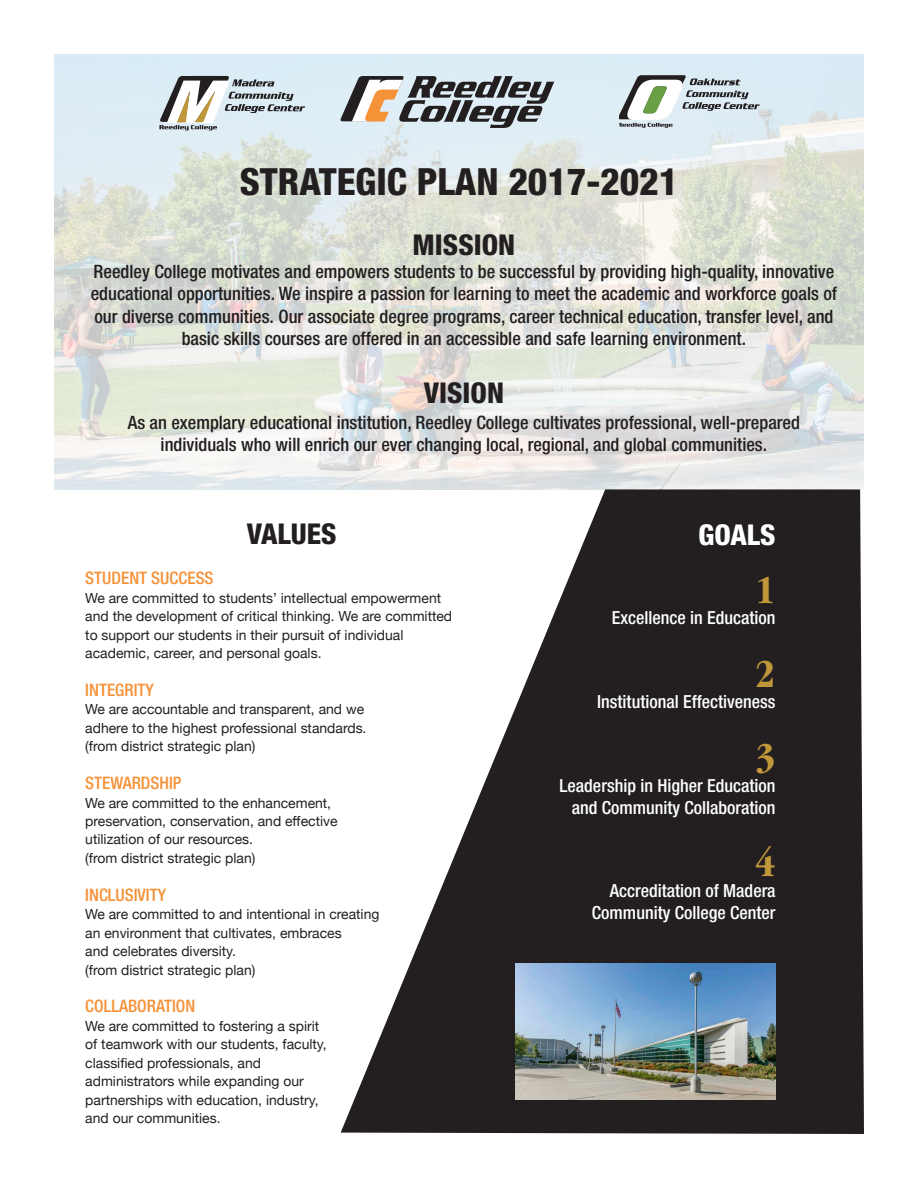
<style>
.page{position:relative;width:918px;height:1188px;background:#fff}
.page>*{position:absolute;margin:0;border:0;box-sizing:border-box;transform-origin:0 0}
.t1{font:700 condensed 40.95px "Garamond";color:#c0973a}
.t2{font:800 condensed 37.5px "Helvetica Neue";color:#231f20}
.t3{font:800 condensed 28.65px "Helvetica Neue";color:#231f20}
.t4{font:800 condensed 28.65px "Helvetica Neue";color:#fff}
.t5{font:500 condensed 18.45px/22.5px "Helvetica Neue";color:#231f20;text-align:center}
.t6{font:500 condensed 18px "Helvetica Neue";color:#fff}
.t7{font:500 condensed 17.25px "Helvetica Neue";color:#f69238}
.t8{font:13.95px "Helvetica Neue";color:#231f20}
</style>
<div class="page">
<svg style="left:341px;top:489px;width:523px;height:645px;fill:#231f20"></svg>
<img style="left:54px;top:54px;width:810px;height:435px">
<svg style="left:341px;top:76px;width:213px;height:52px"></svg>
<svg style="left:159px;top:76px;width:146px;height:54px"></svg>
<svg style="left:619px;top:75px;width:141px;height:53px"></svg>
<img style="left:515px;top:964px;width:261px;height:136px">
<p class="t2" style="left:240px;top:159px;width:440px">STRATEGIC PLAN 2017-2021</p>
<p class="t3" style="left:413px;top:227px;width:104px">MISSION</p>
<p class="t5" style="left:91px;top:259px;width:748px">Reedley College motivates and empowers students to be successful by providing high-quality, innovative educational opportunities. We inspire a passion for learning to meet the academic and workforce goals of our diverse communities. Our associate degree programs, career technical education, transfer level, and basic skills courses are offered in an accessible and safe learning environment.</p>
<p class="t3" style="left:424px;top:375px;width:82px">VISION</p>
<p class="t5" style="left:128px;top:411px;width:674px">As an exemplary educational institution, Reedley College cultivates professional, well-prepared</p>
<p class="t5" style="left:161px;top:433px;width:608px">individuals who will enrich our ever changing local, regional, and global communities.</p>
<p class="t3" style="left:247px;top:516px;width:91px">VALUES</p>
<p class="t7" style="left:85px;top:568px;width:130px">STUDENT SUCCESS</p>
<p class="t8" style="left:85px;top:588px;width:357px">We are committed to students’ intellectual empowerment</p>
<p class="t8" style="left:85px;top:606px;width:368px">and the development of critical thinking. We are committed</p>
<p class="t8" style="left:85px;top:625px;width:320px">to support our students in their pursuit of individual</p>
<p class="t8" style="left:85px;top:643px;width:238px">academic, career, and personal goals.</p>
<p class="t7" style="left:85px;top:679px;width:70px">INTEGRITY</p>
<p class="t8" style="left:85px;top:699px;width:280px">We are accountable and transparent, and we</p>
<p class="t8" style="left:85px;top:718px;width:283px">adhere to the highest professional standards.</p>
<p class="t8" style="left:85px;top:736px;width:172px">(from district strategic plan)</p>
<p class="t7" style="left:85px;top:773px;width:98px">STEWARDSHIP</p>
<p class="t8" style="left:85px;top:793px;width:247px">We are committed to the enhancement,</p>
<p class="t8" style="left:85px;top:811px;width:254px">preservation, conservation, and effective</p>
<p class="t8" style="left:85px;top:829px;width:169px">utilization of our resources.</p>
<p class="t8" style="left:85px;top:848px;width:172px">(from district strategic plan)</p>
<p class="t7" style="left:85px;top:884px;width:82px">INCLUSIVITY</p>
<p class="t8" style="left:85px;top:904px;width:296px">We are committed to and intentional in creating</p>
<p class="t8" style="left:85px;top:923px;width:258px">an environment that cultivates, embraces</p>
<p class="t8" style="left:85px;top:941px;width:152px">and celebrates diversity.</p>
<p class="t8" style="left:85px;top:960px;width:172px">(from district strategic plan)</p>
<p class="t7" style="left:85px;top:996px;width:112px">COLLABORATION</p>
<p class="t8" style="left:85px;top:1016px;width:235px">We are committed to fostering a spirit</p>
<p class="t8" style="left:85px;top:1034px;width:243px">of teamwork with our students, faculty,</p>
<p class="t8" style="left:85px;top:1053px;width:177px">classified professionals, and</p>
<p class="t8" style="left:85px;top:1071px;width:220px">administrators while expanding our</p>
<p class="t8" style="left:85px;top:1090px;width:235px">partnerships with education, industry,</p>
<p class="t8" style="left:85px;top:1108px;width:137px">and our communities.</p>
<p class="t4" style="left:699px;top:517px;width:79px">GOALS</p>
<p class="t1" style="left:755px;top:567px;width:22px">1</p>
<p class="t6" style="left:612px;top:607px;width:165px">Excellence in Education</p>
<p class="t1" style="left:755px;top:650px;width:22px">2</p>
<p class="t6" style="left:597px;top:691px;width:180px">Institutional Effectiveness</p>
<p class="t1" style="left:755px;top:734px;width:22px">3</p>
<p class="t6" style="left:560px;top:775px;width:218px">Leadership in Higher Education</p>
<p class="t6" style="left:572px;top:796px;width:205px">and Community Collaboration</p>
<p class="t1" style="left:755px;top:840px;width:22px">4</p>
<p class="t6" style="left:610px;top:880px;width:167px">Accreditation of Madera</p>
<p class="t6" style="left:592px;top:902px;width:185px">Community College Center</p>
</div>
